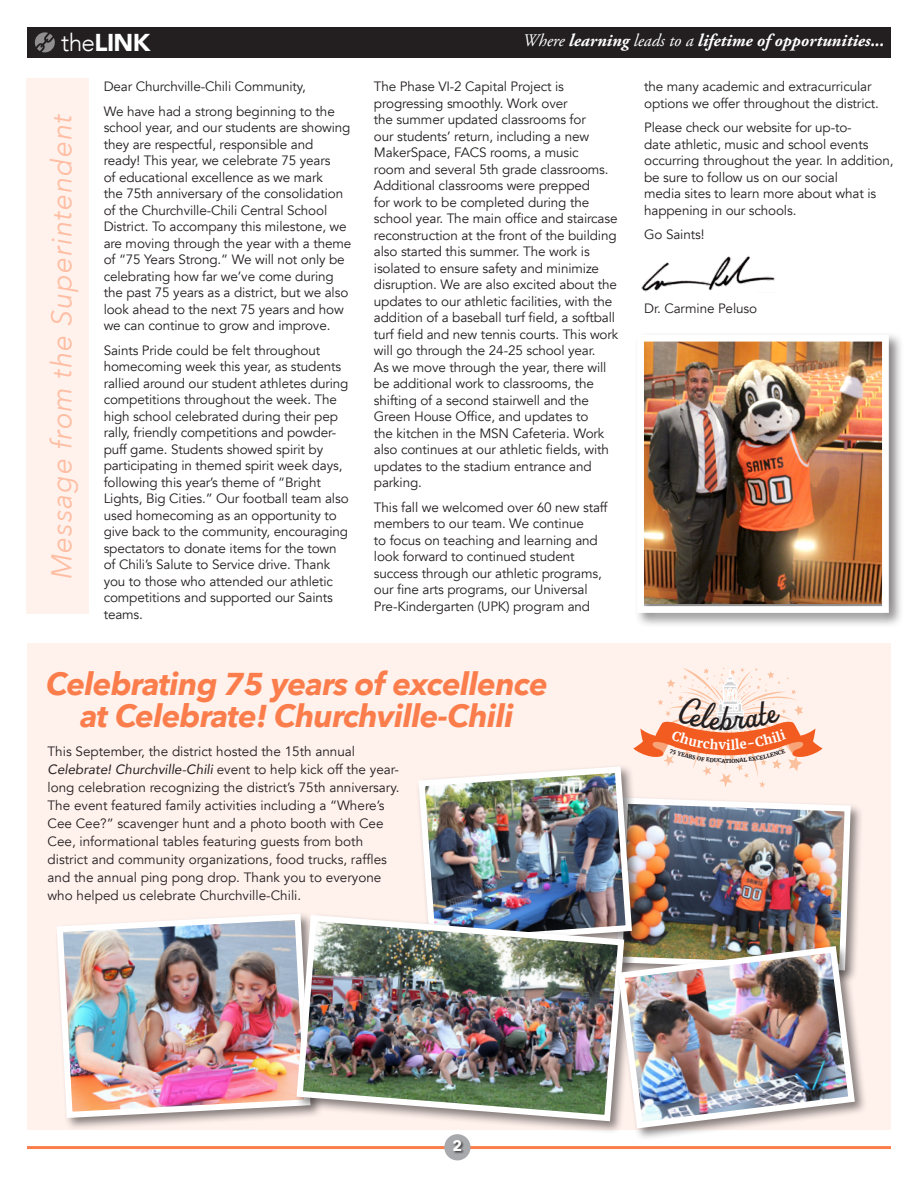
<style>
.page{position:relative;width:918px;height:1188px;background:#fff}
.page>*{position:absolute;margin:0;border:0;box-sizing:border-box;transform-origin:0 0}
.headline{font:italic 700 31.5px/31.5px "Avenir Next";letter-spacing:-.02em;color:#fb7d4c;text-align:center}
.headline-2{font:italic 28.5px "Avenir Next";letter-spacing:.03em;color:#ffbea3}
.t1{font:900 24.3px "Avenir";color:#fff}
.t2{font:italic 700 17.7px "Adobe Garamond Pro";color:#fff}
.t3{font:700 15px "Avenir Next";color:#fff}
.text{font:13.5px/16.5px "Avenir";letter-spacing:-.01em;color:#231f20}
.t4{font:800 5.4px "Merriweather";color:#231f20}
.s1{font-weight:300}
.s2{font-weight:400}
.s3{font-style:italic}
</style>
<div class="page">
<div style="left:27px;top:644px;width:864px;height:486px;background:#fff1ec"></div>
<div style="left:26px;top:78px;width:62px;height:535px;background:#fff1ec"></div>
<div style="left:54px;top:911px;width:270px;height:220px;background:#231f20;opacity:.55"></div>
<img style="left:54px;top:911px;width:260px;height:210px">
<div style="left:614px;top:795px;width:250px;height:189px;background:#231f20;opacity:.55"></div>
<div style="left:634px;top:332px;width:270px;height:296px;background:#231f20;opacity:.55"></div>
<img style="left:645px;top:343px;width:236px;height:261px">
<div style="left:637px;top:335px;width:252px;height:278px;border:7px solid #fff"></div>
<div style="left:294px;top:913px;width:343px;height:222px;background:#231f20;opacity:.55"></div>
<img style="left:293px;top:912px;width:322px;height:213px">
<div style="left:616px;top:944px;width:252px;height:197px;background:#231f20;opacity:.55"></div>
<img style="left:615px;top:943px;width:243px;height:189px">
<img style="left:642px;top:256px;width:133px;height:36px">
<hr style="left:27px;top:1146px;width:864px;height:3px;background:#fb7d4c">
<div style="left:444px;top:1134px;width:27px;height:26px;background:#a8a9ad;border-radius:50%"></div>
<div style="left:453px;top:1140px;width:11px;height:14px;background:#231f20;opacity:.75"></div>
<div style="left:27px;top:27px;width:864px;height:30px;background:#231f20"></div>
<svg style="left:35px;top:32px;width:20px;height:20px"></svg>
<img style="left:415px;top:668px;width:439px;height:306px">
<h3 class="t1" style="left:61px;top:21px;width:91px"><span class="s1">the</span>LINK</h3>
<h3 class="t2" style="left:523px;top:31px;width:363px"><span class="s2">Where</span> learning <span class="s2">leads to a</span> lifetime of opportunities...</h3>
<p class="headline-2" style="left:38px;top:579px;width:466px;rotate:-90deg">Message from the Superintendent</p>
<p class="text" style="left:104px;top:79px;width:204px">Dear Churchville-Chili Community,</p>
<p class="text" style="left:104px;top:103px;width:249px">We have had a strong beginning to the school year, and our students are showing they are respectful, responsible and ready! This year, we celebrate 75 years<br>of educational excellence as we mark<br>the 75th anniversary of the consolidation of the Churchville-Chili Central School District. To accompany this milestone, we are moving through the year with a theme of “75 Years Strong.” We will not only be celebrating how far we’ve come during the past 75 years as a district, but we also look ahead to the next 75 years and how we can continue to grow and improve.</p>
<p class="text" style="left:104px;top:342px;width:247px">Saints Pride could be felt throughout homecoming week this year, as students rallied around our student athletes during competitions throughout the week. The high school celebrated during their pep rally, friendly competitions and powder&shy;puff game. Students showed spirit by participating in themed spirit week days, following this year’s theme of “Bright Lights, Big Cities.” Our football team also used homecoming as an opportunity to give back to the community, encouraging spectators to donate items for the town of Chili’s Salute to Service drive. Thank you to those who attended our athletic competitions and supported our Saints teams.</p>
<p class="text" style="left:374px;top:79px;width:246px">The Phase VI-2 Capital Project is progressing smoothly. Work over<br>the summer updated classrooms for<br>our students’ return, including a new MakerSpace, FACS rooms, a music<br>room and several 5th grade classrooms.<br>Additional classrooms were prepped<br>for work to be completed during the school year. The main office and staircase reconstruction at the front of the building also started this summer. The work is isolated to ensure safety and minimize disruption. We are also excited about the updates to our athletic facilities, with the addition of a baseball turf field, a softball turf field and new tennis courts. This work will go through the 24-25 school year.<br>As we move through the year, there will be additional work to classrooms, the shifting of a second stairwell and the Green House Office, and updates to<br>the kitchen in the MSN Cafeteria. Work also continues at our athletic fields, with updates to the stadium entrance and parking.</p>
<p class="text" style="left:374px;top:499px;width:235px">This fall we welcomed over 60 new staff members to our team. We continue<br>to focus on teaching and learning and look forward to continued student success through our athletic programs, our fine arts programs, our Universal Pre-Kindergarten (UPK) program and</p>
<p class="headline" style="left:46px;top:668px;width:503px">Celebrating 75 years of excellence at Celebrate! Churchville-Chili</p>
<p class="text" style="left:48px;top:743px;width:309px">This September, the district hosted the 15th annual</p>
<p class="text" style="left:48px;top:761px;width:353px;line-height:18px"><span class="s3">Celebrate! Churchville-Chili</span> event to help kick off the year&shy;long celebration recognizing the district’s 75th anniversary.<br>The event featured family activities including a “Where’s Cee Cee?” scavenger hunt and a photo booth with Cee Cee, informational tables featuring guests from both district and community organizations, food trucks, raffles and the annual ping pong drop. Thank you to everyone who helped us celebrate Churchville-Chili.</p>
<p class="text" style="left:644px;top:79px;width:236px">the many academic and extracurricular options we offer throughout the district.</p>
<p class="text" style="left:644px;top:120px;width:251px">Please check our website for up-to-<br>date athletic, music and school events occurring throughout the year. In addition, be sure to follow us on our social<br>media sites to learn more about what is happening in our schools.</p>
<p class="text" style="left:644px;top:227px;width:62px">Go Saints!</p>
<p class="text" style="left:644px;top:301px;width:114px">Dr. Carmine Peluso</p>
<p class="t4" style="left:725px;top:757px;width:6px">T</p>
<p class="t3" style="left:453px;top:1133px;width:11px">2</p>
</div>
